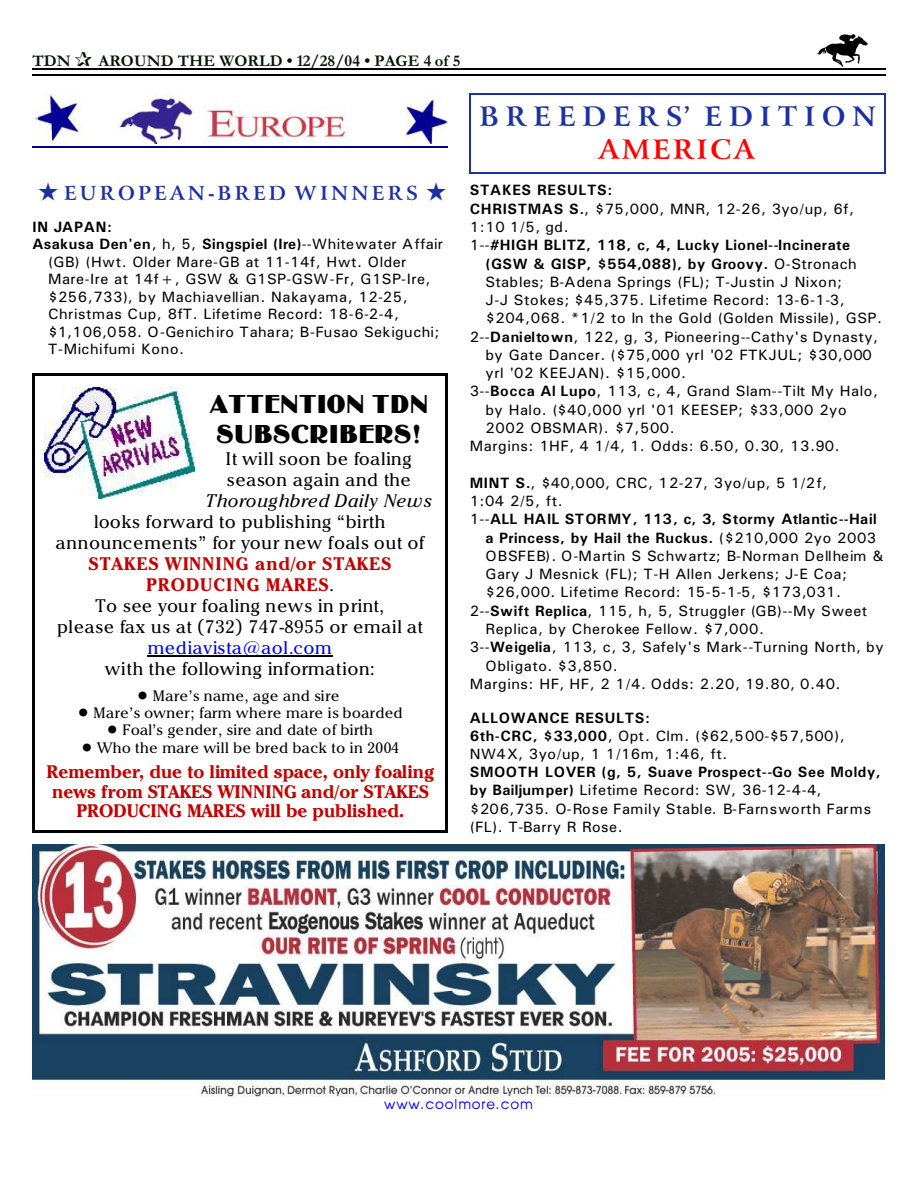
<style>
.page{position:relative;width:918px;height:1188px;background:#fff}
.page>*{position:absolute;margin:0;border:0;box-sizing:border-box;transform-origin:0 0}
.t1{font:27px/30.6px "Binner D";letter-spacing:.035em;color:#000}
.t2{font:700 27px "Arrus BT";letter-spacing:.255em;color:#1c30a1}
.t3{font:700 27px "Arrus BT";letter-spacing:.095em;color:#f00}
.t4{font:700 19.5px "Arrus BT";letter-spacing:.165em;color:#1c30a1}
.t5{font:18px/21px "Chelthm ITC Bk BT";letter-spacing:.05em;color:#000;text-align:center}
.t6{font:700 18px/19.4px "Chelthm ITC Bk BT";letter-spacing:.005em;color:#c20000;text-align:center}
.t7{font:italic 18px "Chelthm ITC Bk BT";letter-spacing:.045em;color:#000}
.t8{font:18px "Chelthm ITC Bk BT";letter-spacing:.055em;color:#00f}
.t9{font:700 16.5px "Garamond";letter-spacing:.005em;color:#001400}
.t10{font:15px/18.3px "Univers";letter-spacing:.035em;color:#000}
.t11{font:700 15px "Univers";letter-spacing:.03em;color:#000}
.t12{font:15px/17.2px "Chelthm ITC Bk BT";letter-spacing:.03em;color:#000;text-align:center}
.t13{font:15px "Univers";letter-spacing:.01em;color:#000}
.t14{font:700 15px "Univers";letter-spacing:.01em;color:#000}
.t15{font:15px "Univers";letter-spacing:.06em;color:#000}
.t16{font:15px "Univers";letter-spacing:.07em;color:#000}
.t17{font:13.5px "Advance";letter-spacing:.065em;color:#00f}
.s1{font-weight:400}
.s2{font-weight:700;color:#c20000}
.s3{font-weight:700}
</style>
<div class="page">
<img style="left:817px;top:35px;width:51px;height:31px">
<hr style="left:32px;top:68px;width:853px;height:1px;background:#000">
<hr style="left:32px;top:75px;width:853px;height:1px;background:#000">
<img style="left:32px;top:844px;width:852px;height:253px">
<img style="left:32px;top:94px;width:416px;height:49px">
<hr style="left:32px;top:147px;width:416px;height:1px;background:#000080">
<img style="left:44px;top:387px;width:150px;height:111px">
<hr style="left:148px;top:656px;width:185px;height:1px;background:#000">
<hr style="left:32px;top:374px;width:3px;height:459px;background:#000">
<hr style="left:445px;top:374px;width:3px;height:459px;background:#000">
<hr style="left:32px;top:374px;width:416px;height:2px;background:#000">
<hr style="left:32px;top:830px;width:416px;height:3px;background:#000">
<hr style="left:470px;top:93px;width:1px;height:81px;background:#1c30a1">
<hr style="left:884px;top:93px;width:1px;height:81px;background:#1c30a1">
<hr style="left:470px;top:93px;width:415px;height:1px;background:#1c30a1">
<hr style="left:470px;top:172px;width:415px;height:2px;background:#1c30a1">
<p class="t9" style="left:32px;top:55px;width:40px">TDN</p>
<p class="t9" style="left:98px;top:55px;width:364px">AROUND THE WORLD • 12/28/04 • PAGE 4 of 5</p>
<h2 class="t4" style="left:38px;top:185px;width:410px">★ EUROPEAN-BRED WINNERS ★</h2>
<p class="t11" style="left:32px;top:222px;width:81px">IN JAPAN:</p>
<p class="t11" style="left:32px;top:239px;width:412px">Asakusa Den'en<span class="s1">, h, 5,</span> Singspiel (Ire)<span class="s1">--Whitewater Affair</span></p>
<p class="t10" style="left:48px;top:254px;width:360px">(GB) (Hwt. Older Mare-GB at 11-14f, Hwt. Older</p>
<p class="t10" style="left:48px;top:271px;width:384px">Mare-Ire at 14f+, GSW &amp; G1SP-GSW-Fr, G1SP-Ire,</p>
<p class="t10" style="left:48px;top:289px;width:361px">$256,733), by Machiavellian. Nakayama, 12-25,</p>
<p class="t10" style="left:48px;top:306px;width:353px">Christmas Cup, 8fT. Lifetime Record: 18-6-2-4,</p>
<p class="t13" style="left:48px;top:326px;width:393px">$1,106,058. O-Genichiro Tahara; B-Fusao Sekiguchi;</p>
<p class="t10" style="left:48px;top:341px;width:138px">T-Michifumi Kono.</p>
<h1 class="t1" style="left:210px;top:388px;width:219px">ATTENTION TDN<br>SUBSCRIBERS!</h1>
<p class="t5" style="left:226px;top:450px;width:187px;text-align:left">It will soon be foaling season again and the</p>
<p class="t7" style="left:206px;top:494px;width:228px">Thoroughbred Daily News</p>
<p class="t5" style="left:56px;top:513px;width:370px">looks forward to publishing “birth announcements” for your new foals out of</p>
<p class="t5" style="left:57px;top:555px;width:367px"><span class="s2">STAKES WINNING and/or STAKES<br>PRODUCING MARES</span>.<br>To see your foaling news in print,<br>please fax us at (732) 747-8955 or email at</p>
<p class="t8" style="left:148px;top:640px;width:186px">mediavista@aol.com</p>
<p class="t5" style="left:105px;top:660px;width:271px">with the following information:</p>
<p class="t12" style="left:93px;top:688px;width:311px">Mare’s name, age and sire<br>Mare’s owner; farm where mare is boarded Foal’s gender, sire and date of birth<br>Who the mare will be bred back to in 2004</p>
<p class="t6" style="left:47px;top:764px;width:389px">Remember, due to limited space, only foaling news from STAKES WINNING and/or STAKES<br>PRODUCING MARES will be published.</p>
<h1 class="t2" style="left:480px;top:105px;width:398px">BREEDERS’ EDITION</h1>
<h1 class="t3" style="left:599px;top:139px;width:157px">AMERICA</h1>
<p class="t11" style="left:470px;top:185px;width:144px">STAKES RESULTS:</p>
<p class="t10" style="left:470px;top:201px;width:386px"><span class="s3">CHRISTMAS S.</span>, $75,000, MNR, 12-26, 3yo/up, 6f,</p>
<p class="t10" style="left:470px;top:219px;width:101px">1:10 1/5, gd.</p>
<p class="t11" style="left:470px;top:240px;width:382px"><span class="s1">1--</span>#HIGH BLITZ, 118, c, 4, Lucky Lionel--Incinerate</p>
<p class="t11" style="left:485px;top:258px;width:373px">(GSW &amp; GISP, $554,088), by Groovy. <span class="s1">O-Stronach</span></p>
<p class="t10" style="left:485px;top:274px;width:358px">Stables; B-Adena Springs (FL); T-Justin J Nixon;</p>
<p class="t10" style="left:485px;top:292px;width:361px">J-J Stokes; $45,375. Lifetime Record: 13-6-1-3,</p>
<p class="t10" style="left:485px;top:310px;width:398px">$204,068. *1/2 to In the Gold (Golden Missile), GSP.</p>
<p class="t10" style="left:470px;top:329px;width:410px">2--<span class="s3">Danieltown</span>, 122, g, 3, Pioneering--Cathy's Dynasty,</p>
<p class="t10" style="left:485px;top:347px;width:388px">by Gate Dancer. ($75,000 yrl '02 FTKJUL; $30,000</p>
<p class="t10" style="left:485px;top:365px;width:202px">yrl '02 KEEJAN). $15,000.</p>
<p class="t10" style="left:470px;top:383px;width:410px">3--<span class="s3">Bocca Al Lupo</span>, 113, c, 4, Grand Slam--Tilt My Halo,</p>
<p class="t10" style="left:485px;top:402px;width:363px">by Halo. ($40,000 yrl '01 KEESEP; $33,000 2yo</p>
<p class="t10" style="left:485px;top:420px;width:191px">2002 OBSMAR). $7,500.</p>
<p class="t10" style="left:470px;top:438px;width:371px">Margins: 1HF, 4 1/4, 1. Odds: 6.50, 0.30, 13.90.</p>
<p class="t16" style="left:470px;top:477px;width:359px"><span class="s3">MINT S.</span>, $40,000, CRC, 12-27, 3yo/up, 5 1/2f,</p>
<p class="t10" style="left:470px;top:493px;width:94px">1:04 2/5, ft.</p>
<p class="t14" style="left:470px;top:514px;width:408px"><span class="s1">1--</span>ALL HAIL STORMY, 113, c, 3, Stormy Atlantic--Hail</p>
<p class="t11" style="left:485px;top:532px;width:392px">a Princess, by Hail the Ruckus. <span class="s1">($210,000 2yo 2003</span></p>
<p class="t15" style="left:485px;top:551px;width:400px">OBSFEB). O-Martin S Schwartz; B-Norman Dellheim &amp;</p>
<p class="t10" style="left:485px;top:566px;width:363px">Gary J Mesnick (FL); T-H Allen Jerkens; J-E Coa;</p>
<p class="t10" style="left:485px;top:584px;width:357px">$26,000. Lifetime Record: 15-5-1-5, $173,031.</p>
<p class="t10" style="left:470px;top:603px;width:399px">2--<span class="s3">Swift Replica</span>, 115, h, 5, Struggler (GB)--My Sweet</p>
<p class="t10" style="left:485px;top:621px;width:280px">Replica, by Cherokee Fellow. $7,000.</p>
<p class="t10" style="left:470px;top:639px;width:415px">3--<span class="s3">Weigelia</span>, 113, c, 3, Safely's Mark--Turning North, by</p>
<p class="t10" style="left:485px;top:658px;width:134px">Obligato. $3,850.</p>
<p class="t10" style="left:470px;top:676px;width:372px">Margins: HF, HF, 2 1/4. Odds: 2.20, 19.80, 0.40.</p>
<p class="t10" style="left:470px;top:710px;width:377px"><span class="s3">ALLOWANCE RESULTS:<br>6th-CRC, $33,000</span>, Opt. Clm. ($62,500-$57,500),<br>NW4X, 3yo/up, 1 1/16m, 1:46, ft.</p>
<p class="t10" style="left:470px;top:764px;width:413px"><span class="s3">SMOOTH LOVER (g, 5, Suave Prospect--Go See Moldy, by Bailjumper)</span> Lifetime Record: SW, 36-12-4-4, $206,735. O-Rose Family Stable. B-Farnsworth Farms (FL). T-Barry R Rose.</p>
<p class="t17" style="left:384px;top:1099px;width:150px">www.coolmore.com</p>
</div>
